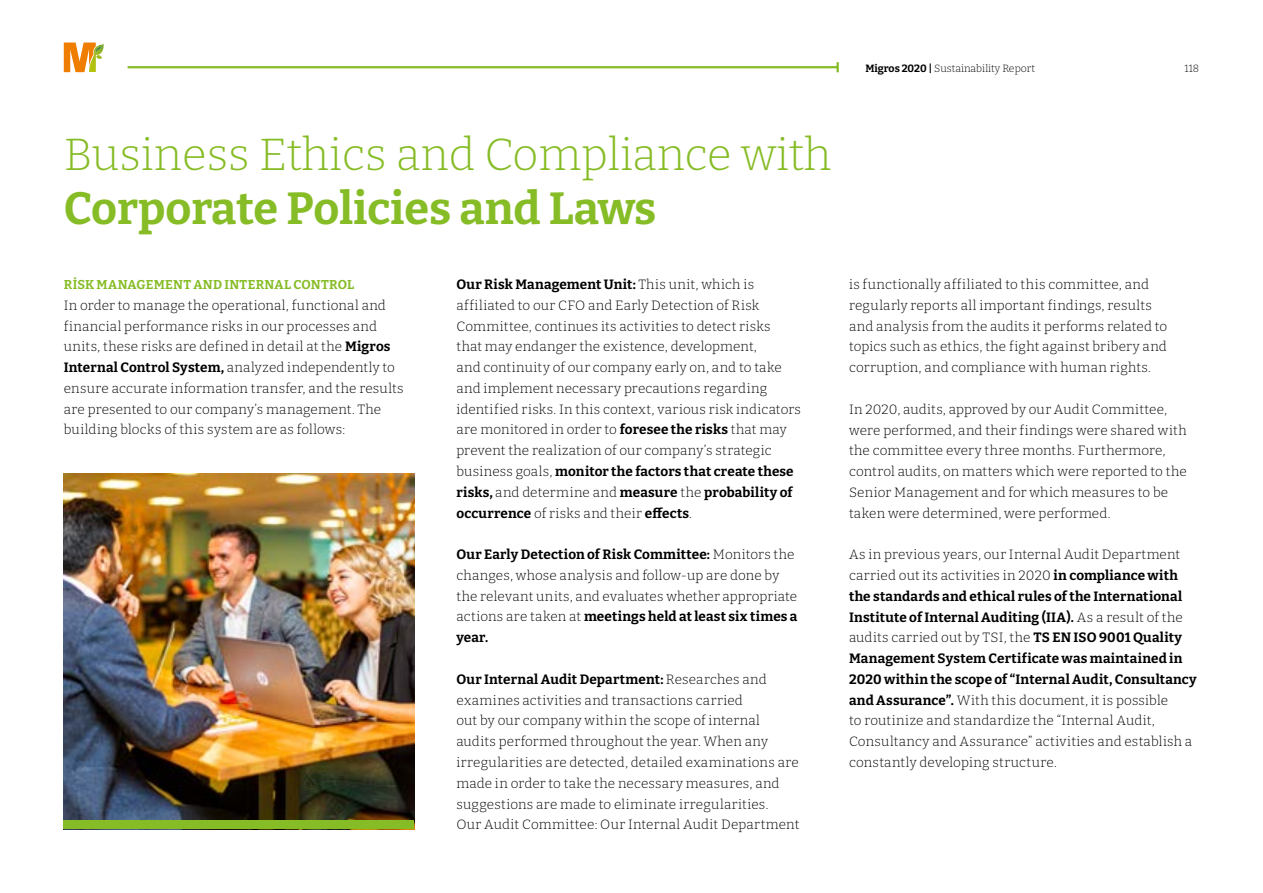
<style>
.page{position:relative;width:1263px;height:893px;background:#fff}
.page>*{position:absolute;margin:0;border:0;box-sizing:border-box;transform-origin:0 0}
.t1{font:300 45px "Bitter";color:#86bc25}
.t2{font:700 45px "Bitter";color:#86bc25}
.t3{font:300 13.5px/20.9px "Bitter";letter-spacing:.015em;color:#000}
.t4{font:700 12.75px "Bitter";letter-spacing:.02em;color:#86bc25}
.t5{font:300 10.5px "Bitter";color:#000}
.s1{font-weight:700}
</style>
<div class="page">
<hr style="left:128px;top:66px;width:710px;height:2px;background:#86bc25">
<svg style="left:836px;top:62px;width:3px;height:10px"></svg>
<svg style="left:64px;top:43px;width:40px;height:29px"></svg>
<img style="left:64px;top:473px;width:350px;height:348px">
<div style="left:64px;top:821px;width:350px;height:8px;background:#86bc25"></div>
<p class="t5" style="left:865px;top:62px;width:171px"><span class="s1">Migros 2020 |</span> Sustainability Report</p>
<p class="t5" style="left:1184px;top:62px;width:16px">118</p>
<h1 class="t1" style="left:64px;top:125px;width:769px">Business Ethics and Compliance with</h1>
<h1 class="t2" style="left:64px;top:179px;width:594px">Corporate Policies and Laws</h1>
<p class="t4" style="left:64px;top:276px;width:292px">RISK MANAGEMENT AND INTERNAL CONTROL</p>
<p class="t3" style="left:64px;top:294px;width:341px">In order to manage the operational, functional and financial performance risks in our processes and units, these risks are defined in detail at the <span class="s1">Migros Internal Control System,</span> analyzed independently to ensure accurate information transfer, and the results are presented to our company’s management. The building blocks of this system are as follows:</p>
<p class="t3" style="left:456px;top:274px;width:346px"><span class="s1">Our Risk Management Unit:</span> This unit, which is affiliated to our CFO and Early Detection of Risk Committee, continues its activities to detect risks<br>that may endanger the existence, development,<br>and continuity of our company early on, and to take and implement necessary precautions regarding identified risks. In this context, various risk indicators are monitored in order to <span class="s1">foresee the risks</span> that may prevent the realization of our company’s strategic business goals, <span class="s1">monitor the factors that create these risks,</span> and determine and <span class="s1">measure</span> the <span class="s1">probability of occurrence</span> of risks and their <span class="s1">effects</span>.</p>
<p class="t3" style="left:456px;top:544px;width:343px"><span class="s1">Our Early Detection of Risk Committee:</span> Monitors the changes, whose analysis and follow-up are done by the relevant units, and evaluates whether appropriate actions are taken at <span class="s1">meetings held at least six times a year.</span></p>
<p class="t3" style="left:456px;top:668px;width:344px"><span class="s1">Our Internal Audit Department:</span> Researches and examines activities and transactions carried<br>out by our company within the scope of internal audits performed throughout the year. When any irregularities are detected, detailed examinations are made in order to take the necessary measures, and suggestions are made to eliminate irregularities.<br>Our Audit Committee: Our Internal Audit Department</p>
<p class="t3" style="left:849px;top:274px;width:320px">is functionally affiliated to this committee, and regularly reports all important findings, results and analysis from the audits it performs related to topics such as ethics, the fight against bribery and corruption, and compliance with human rights.</p>
<p class="t3" style="left:849px;top:398px;width:339px">In 2020, audits, approved by our Audit Committee, were performed, and their findings were shared with the committee every three months. Furthermore, control audits, on matters which were reported to the Senior Management and for which measures to be taken were determined, were performed.</p>
<p class="t3" style="left:849px;top:544px;width:349px">As in previous years, our Internal Audit Department carried out its activities in 2020 <span class="s1">in compliance with the standards and ethical rules of the International Institute of Internal Auditing (IIA).</span> As a result of the audits carried out by TSI, the <span class="s1">TS EN ISO 9001 Quality Management System Certificate was maintained in 2020 within the scope of “Internal Audit, Consultancy and Assurance”.</span> With this document, it is possible<br>to routinize and standardize the “Internal Audit, Consultancy and Assurance” activities and establish a constantly developing structure.</p>
</div>
